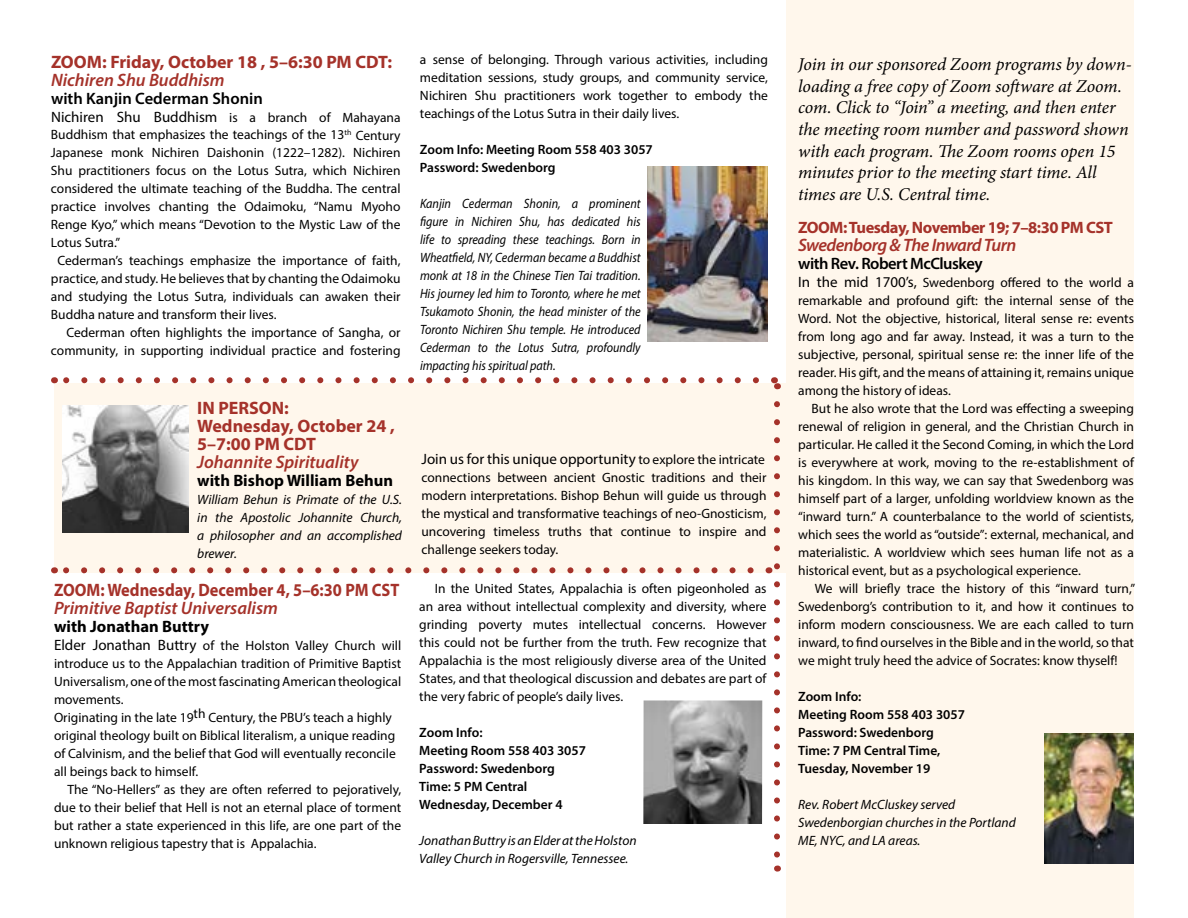
<style>
.page{position:relative;width:1188px;height:918px;background:#fff}
.page>*{position:absolute;margin:0;border:0;box-sizing:border-box;transform-origin:0 0}
.t1{font:italic 18px/21.6px "Minion Pro";letter-spacing:-.01em;color:#000}
.t2{font:700 18px/18px "Myriad Pro";color:#a5322a}
.t3{font:italic 600 18px "Myriad Pro";color:#a5322a}
.t4{font:700 18px "Myriad Pro";color:#a5322a;scale:.91 1}
.t5{font:italic 600 18px "Myriad Pro";letter-spacing:-.03em;color:#a5322a}
.t6{font:700 16.5px "Myriad Pro";color:#000}
.t7{font:700 16.5px "Myriad Pro";letter-spacing:-.03em;color:#a5322a}
.t8{font:600 16.5px "Myriad Pro";letter-spacing:-.005em;color:#000}
.t9{font:600 16.5px "Myriad Pro";letter-spacing:-.03em;color:#000}
.t10{font:15px "Myriad Pro";color:#000}
.t11{font:13.5px/18px "Myriad Pro";color:#000;text-align:justify}
.t12{font:italic 13.5px/18px "Myriad Pro";color:#000;text-align:justify;scale:.9 1}
.t13{font:italic 13.5px/18px "Myriad Pro";color:#000}
.t14{font:600 13.5px/18px "Myriad Pro";color:#000}
.s1{font-size:13.5px}
.s2{font-size:15px}
</style>
<div class="page">
<div style="left:54px;top:383px;width:732px;height:190px;background:#fff7ec"></div>
<div style="left:786px;top:0;width:348px;height:918px;background:#fff7ec"></div>
<svg style="left:63px;top:567px;width:688px;height:6px"></svg>
<svg style="left:769px;top:404px;width:11px;height:454px"></svg>
<img style="left:647px;top:166px;width:121px;height:175px">
<img style="left:1045px;top:733px;width:89px;height:131px">
<img style="left:643px;top:700px;width:119px;height:124px">
<svg style="left:63px;top:377px;width:693px;height:6px"></svg>
<svg style="left:774px;top:377px;width:4px;height:12px"></svg>
<img style="left:62px;top:405px;width:127px;height:127px">
<h1 class="t2" style="left:51px;top:52px;width:343px">ZOOM: Friday, October 18 , 5–6:30 PM CDT:</h1>
<h1 class="t3" style="left:51px;top:68px;width:175px">Nichiren Shu Buddhism</h1>
<p class="t8" style="left:51px;top:87px;width:213px">with Kanjin Cederman Shonin</p>
<p class="t10" style="left:51px;top:107px;width:351px">Nichiren Shu Buddhism <span class="s1">is a branch of Mahayana</span></p>
<p class="t11" style="left:51px;top:126px;width:351px">Buddhism that emphasizes the teachings of the 13<sup>th</sup> Century</p>
<p class="t11" style="left:51px;top:144px;width:351px">Japanese monk Nichiren Daishonin (1222–1282). Nichiren</p>
<p class="t11" style="left:51px;top:162px;width:351px">Shu practitioners focus on the Lotus Sutra, which Nichiren</p>
<p class="t11" style="left:51px;top:180px;width:351px">considered the ultimate teaching of the Buddha. The central</p>
<p class="t11" style="left:51px;top:198px;width:351px">practice involves chanting the Odaimoku, “Namu Myoho</p>
<p class="t11" style="left:51px;top:216px;width:351px">Renge Kyo,” which means “Devotion to the Mystic Law of the</p>
<p class="t11" style="left:51px;top:234px;width:71px">Lotus Sutra.”</p>
<p class="t11" style="left:57px;top:252px;width:345px">Cederman’s teachings emphasize the importance of faith,</p>
<p class="t11" style="left:51px;top:270px;width:351px">practice, and study. He believes that by chanting the Odaimoku</p>
<p class="t11" style="left:51px;top:288px;width:351px">and studying the Lotus Sutra, individuals can awaken their</p>
<p class="t11" style="left:51px;top:306px;width:227px">Buddha nature and transform their lives.</p>
<p class="t11" style="left:67px;top:324px;width:336px">Cederman often highlights the importance of Sangha, or</p>
<p class="t11" style="left:51px;top:342px;width:351px">community, in supporting individual practice and fostering</p>
<h1 class="t2" style="left:197px;top:398px;width:199px">IN PERSON:<br>Wednesday, October 24 ,<br>5–7:00 PM CDT</h1>
<h1 class="t3" style="left:197px;top:450px;width:163px">Johannite Spirituality</h1>
<p class="t6" style="left:197px;top:469px;width:197px">with Bishop William Behun</p>
<p class="t13" style="left:197px;top:490px;width:206px;text-align:justify">William Behun is Primate of the U.S. in the Apostolic Johannite Church, a philosopher and an accomplished brewer.</p>
<h1 class="t4" style="left:54px;top:578px;width:381px">ZOOM: Wednesday, December 4, 5–6:30 PM CST</h1>
<h1 class="t3" style="left:54px;top:597px;width:226px">Primitive Baptist Universalism</h1>
<p class="t6" style="left:54px;top:616px;width:156px">with Jonathan Buttry</p>
<p class="t11" style="left:54px;top:636px;width:349px;text-align:left"><span class="s2">Elder Jonathan Buttry</span> of the Holston Valley Church will introduce us to the Appalachian tradition of Primitive Baptist Universalism, one of the most fascinating American theological movements.<br>Originating in the late 19th Century, the PBU’s teach a highly original theology built on Biblical literalism, a unique reading of Calvinism, and the belief that God will eventually reconcile all beings back to himself.</p>
<p class="t11" style="left:54px;top:780px;width:349px;text-indent:13px">The “No-Hellers” as they are often referred to pejoratively, due to their belief that Hell is not an eternal place of torment but rather a state experienced in this life, are one part of the unknown religious tapestry that is Appalachia.</p>
<p class="t11" style="left:420px;top:50px;width:350px">a sense of belonging. Through various activities, including meditation sessions, study groups, and community service, Nichiren Shu practitioners work together to embody the teachings of the Lotus Sutra in their daily lives.</p>
<p class="t14" style="left:420px;top:140px;width:234px">Zoom Info: Meeting Room 558 403 3057<br>Password: Swedenborg</p>
<p class="t12" style="left:420px;top:194px;width:247px">Kanjin Cederman Shonin, a prominent figure in Nichiren Shu, has dedicated his life to spreading these teachings. Born in Wheatfield, NY, Cederman became a Buddhist monk at 18 in the Chinese Tien Tai tradition.<br>His journey led him to Toronto, where he met Tsukamoto Shonin, the head minister of the Toronto Nichiren Shu temple. He introduced Cederman to the Lotus Sutra, profoundly impacting his spiritual path.</p>
<p class="t10" style="left:422px;top:450px;width:345px">Join us for this unique opportunity <span class="s1">to explore the intricate</span></p>
<p class="t11" style="left:422px;top:469px;width:347px">connections between ancient Gnostic traditions and their modern interpretations. Bishop Behun will guide us through the mystical and transformative teachings of neo-Gnosticism, uncovering timeless truths that continue to inspire and challenge seekers today.</p>
<p class="t11" style="left:419px;top:579px;width:349px;text-indent:16px">In the United States, Appalachia is often pigeonholed as an area without intellectual complexity and diversity, where grinding poverty mutes intellectual concerns. However this could not be further from the truth. Few recognize that Appalachia is the most religiously diverse area of the United States, and that theological discussion and debates are part of the very fabric of people’s daily lives.</p>
<p class="t14" style="left:419px;top:723px;width:168px">Zoom Info:<br>Meeting Room 558 403 3057<br>Password: Swedenborg<br>Time: 5 PM Central<br>Wednesday, December 4</p>
<p class="t13" style="left:419px;top:831px;width:219px">Jonathan Buttry is an Elder at the Holston<br>Valley Church in Rogersville, Tennessee.</p>
<p class="t1" style="left:798px;top:54px;width:335px">Join in our sponsored Zoom programs by down&shy;loading a free copy of Zoom software at Zoom. com. Click to “Join” a meeting, and then enter the meeting room number and password shown with each program. The Zoom rooms open 15 minutes prior to the meeting start time. All times are U.S. Central time.</p>
<p class="t7" style="left:798px;top:216px;width:316px">ZOOM: Tuesday, November 19; 7–8:30 PM CST</p>
<h1 class="t5" style="left:798px;top:233px;width:220px">Swedenborg &amp; The Inward Turn</h1>
<p class="t9" style="left:798px;top:253px;width:186px">with Rev. Robert McCluskey</p>
<p class="t11" style="left:798px;top:273px;width:337px"><span class="s2">In the mid 1700’s,</span> Swedenborg offered to the world a remarkable and profound gift: the internal sense of the Word. Not the objective, historical, literal sense re: events from long ago and far away. Instead, it was a turn to the subjective, personal, spiritual sense re: the inner life of the reader. His gift, and the means of attaining it, remains unique among the history of ideas.</p>
<p class="t11" style="left:798px;top:399px;width:337px;text-indent:13px">But he also wrote that the Lord was effecting a sweeping renewal of religion in general, and the Christian Church in particular. He called it the Second Coming, in which the Lord is everywhere at work, moving to the re-establishment of his kingdom. In this way, we can say that Swedenborg was himself part of a larger, unfolding worldview known as the “inward turn.” A counterbalance to the world of scientists, which sees the world as “outside”: external, mechanical, and materialistic. A worldview which sees human life not as a historical event, but as a psychological experience.</p>
<p class="t11" style="left:798px;top:579px;width:338px;text-indent:17px">We will briefly trace the history of this “inward turn,” Swedenborg’s contribution to it, and how it continues to inform modern consciousness. We are each called to turn inward, to find ourselves in the Bible and in the world, so that we might truly heed the advice of Socrates: know thyself!</p>
<p class="t14" style="left:798px;top:687px;width:168px">Zoom Info:<br>Meeting Room 558 403 3057<br>Password: Swedenborg<br>Time: 7 PM Central Time,<br>Tuesday, November 19</p>
<p class="t13" style="left:798px;top:795px;width:219px">Rev. Robert McCluskey served<br>Swedenborgian churches in the Portland<br>ME, NYC, and LA areas.</p>
</div>
